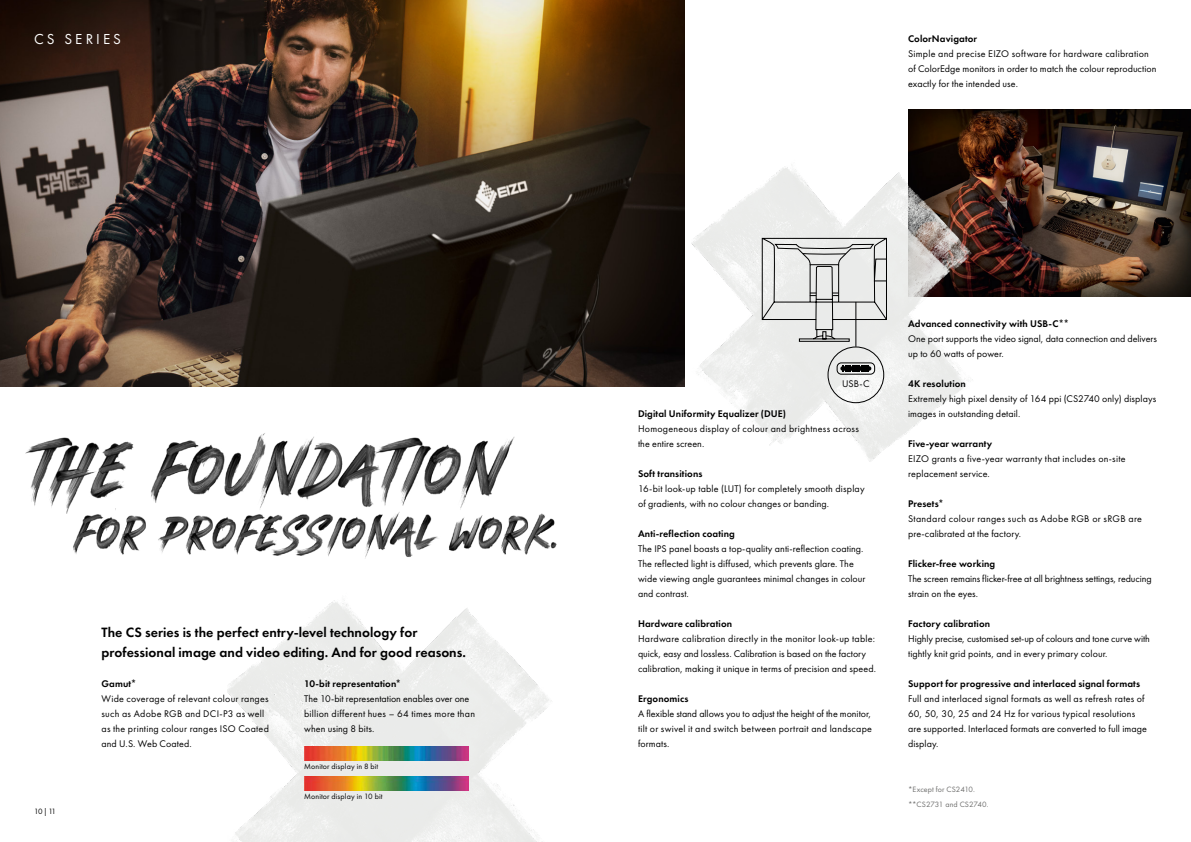
<style>
.page{position:relative;width:1191px;height:842px;background:#fff}
.page>*{position:absolute;margin:0;border:0;box-sizing:border-box;transform-origin:0 0}
.Rubrik{font:15px "Futura PT";letter-spacing:.21em;color:#fff}
.Einleser_14_20{font:600 14px/20px "Futura PT";color:#000}
.Copy_10_15{font:10px/15px "Futura PT";letter-spacing:.01em;color:#000}
.BU_8_8__70_K{font:8px "Futura PT";letter-spacing:.015em;color:#000}
.BU_8_8__70_K-2{font:8px "Futura PT";letter-spacing:.005em;color:#6f6f6e}
.s1{font-weight:600}
</style>
<div class="page">
<img style="left:0;top:0;width:684px;height:387px">
<img style="left:908px;top:109px;width:283px;height:188px">
<img style="left:227px;top:600px;width:325px;height:242px">
<img style="left:651px;top:118px;width:373px;height:344px">
<hr style="left:855px;top:302px;width:1px;height:45px;background:#000">
<svg style="left:761px;top:238px;width:126px;height:104px;background:#d6d7d6"></svg>
<img style="left:25px;top:433px;width:490px;height:75px">
<img style="left:66px;top:508px;width:491px;height:51px">
<img style="left:304px;top:747px;width:165px;height:13px">
<img style="left:304px;top:777px;width:165px;height:13px">
<div style="left:827px;top:347px;width:57px;height:56px;border:1px solid #000;border-radius:50%"></div>
<div style="left:837px;top:363px;width:38px;height:11px;border:1px solid #000;border-radius:4px"></div>
<div style="left:840px;top:366px;width:31px;height:5px;background:#000;border-radius:2px"></div>
<p class="Rubrik" style="left:34px;top:30px;width:88px">CS SERIES</p>
<p class="Einleser_14_20" style="left:102px;top:622px;width:366px">The CS series is the perfect entry-level technology for professional image and video editing. And for good reasons.</p>
<p class="Copy_10_15" style="left:304px;top:676px;width:172px"><span class="s1">10-bit representation*<br></span>The 10-bit representation enables over one billion different hues – 64 times more than when using 8 bits.</p>
<p class="Copy_10_15" style="left:102px;top:676px;width:169px"><span class="s1">Gamut*<br></span>Wide coverage of relevant colour ranges such as Adobe RGB and DCI-P3 as well as the printing colour ranges ISO Coated and U.S. Web Coated.</p>
<p class="BU_8_8__70_K" style="left:304px;top:762px;width:76px">Monitor display in 8 bit</p>
<p class="BU_8_8__70_K" style="left:34px;top:807px;width:23px">10|11</p>
<p class="BU_8_8__70_K" style="left:304px;top:792px;width:80px">Monitor display in 10 bit</p>
<p class="Copy_10_15" style="left:908px;top:31px;width:250px"><span class="s1">ColorNavigator<br></span>Simple and precise EIZO software for hardware calibration of ColorEdge monitors in order to match the colour reproduction exactly for the intended use.</p>
<p class="Copy_10_15" style="left:842px;top:376px;width:29px">USB-C</p>
<p class="Copy_10_15" style="left:638px;top:406px;width:222px"><span class="s1">Digital Uniformity Equalizer (DUE)<br></span>Homogeneous display of colour and brightness across the entire screen.</p>
<p class="Copy_10_15" style="left:638px;top:466px;width:228px"><span class="s1">Soft transitions<br></span>16-bit look-up table (LUT) for completely smooth display of gradients, with no colour changes or banding.</p>
<p class="Copy_10_15" style="left:638px;top:526px;width:229px"><span class="s1">Anti-reflection coating<br></span>The IPS panel boasts a top-quality anti-reflection coating.<br>The reflected light is diffused, which prevents glare. The wide viewing angle guarantees minimal changes in colour and contrast.</p>
<p class="Copy_10_15" style="left:638px;top:616px;width:239px"><span class="s1">Hardware calibration<br></span>Hardware calibration directly in the monitor look-up table: quick, easy and lossless. Calibration is based on the factory calibration, making it unique in terms of precision and speed.</p>
<p class="Copy_10_15" style="left:638px;top:691px;width:235px"><span class="s1">Ergonomics<br></span>A flexible stand allows you to adjust the height of the monitor, tilt or swivel it and switch between portrait and landscape formats.</p>
<p class="Copy_10_15" style="left:908px;top:316px;width:250px"><span class="s1">Advanced connectivity with USB-C**<br></span>One port supports the video signal, data connection and delivers up to 60 watts of power.</p>
<p class="Copy_10_15" style="left:908px;top:376px;width:250px"><span class="s1">4K resolution<br></span>Extremely high pixel density of 164 ppi (CS2740 only) displays images in outstanding detail.</p>
<p class="Copy_10_15" style="left:908px;top:436px;width:219px"><span class="s1">Five-year warranty<br></span>EIZO grants a five-year warranty that includes on-site replacement service.</p>
<p class="Copy_10_15" style="left:908px;top:496px;width:235px"><span class="s1">Presets*<br></span>Standard colour ranges such as Adobe RGB or sRGB are pre-calibrated at the factory.</p>
<p class="Copy_10_15" style="left:908px;top:556px;width:245px"><span class="s1">Flicker-free working<br></span>The screen remains flicker-free at all brightness settings, reducing strain on the eyes.</p>
<p class="Copy_10_15" style="left:908px;top:616px;width:243px"><span class="s1">Factory calibration<br></span>Highly precise, customised set-up of colours and tone curve with tightly knit grid points, and in every primary colour.</p>
<p class="Copy_10_15" style="left:908px;top:676px;width:240px"><span class="s1">Support for progressive and interlaced signal formats </span>Full and interlaced signal formats as well as refresh rates of 60, 50, 30, 25 and 24 Hz for various typical resolutions are supported. Interlaced formats are converted to full image display.</p>
<p class="BU_8_8__70_K-2" style="left:908px;top:784px;width:68px">*Except for CS2410.</p>
<p class="BU_8_8__70_K-2" style="left:908px;top:799px;width:82px">**CS2731 and CS2740.</p>
</div>
